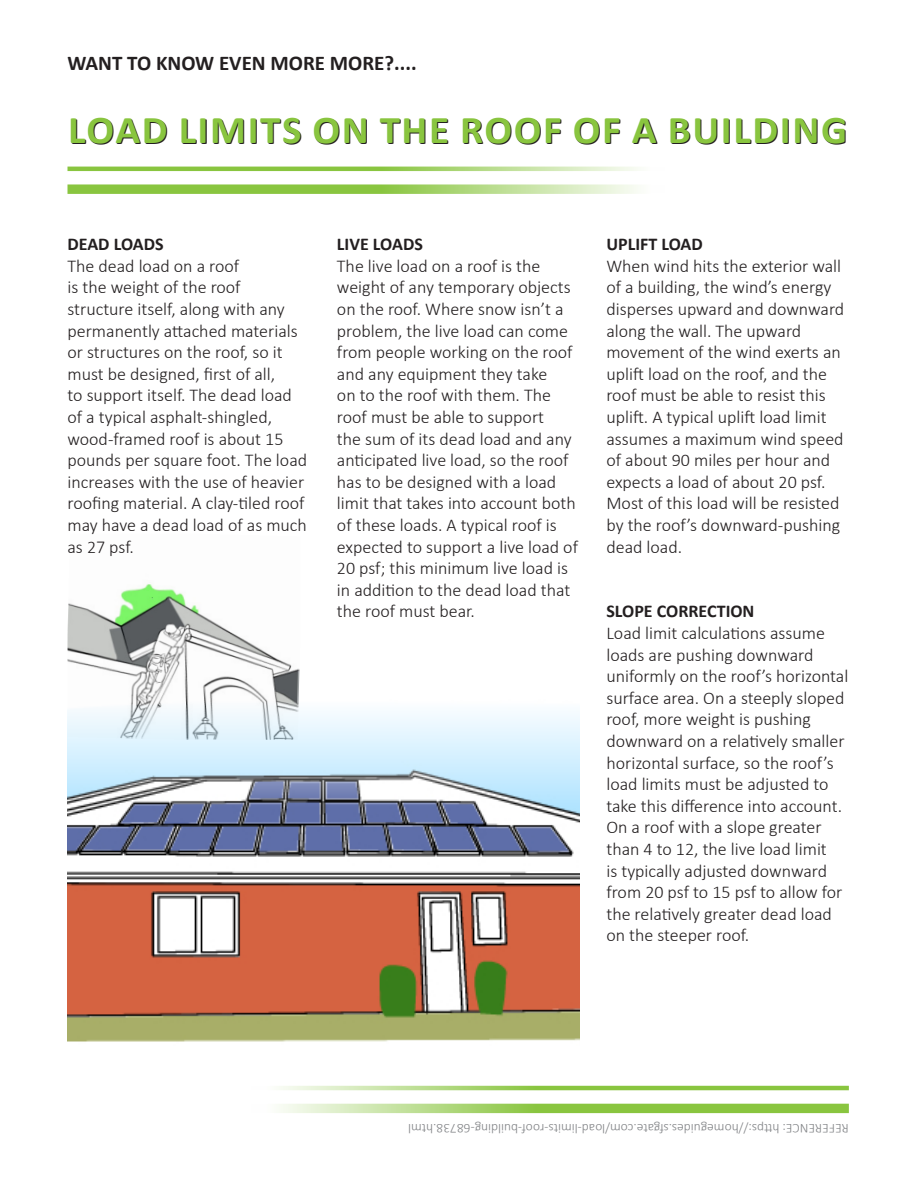
<style>
.page{position:relative;width:918px;height:1188px;background:#fff}
.page>*{position:absolute;margin:0;border:0;box-sizing:border-box;transform-origin:0 0}
.t1{font:700 39.45px "Calibri";letter-spacing:.04em;color:#231f20;scale:1.04 1}
.t2{font:700 21px "Calibri";color:#231f20}
.t3{font:300 18px/21.6px "Calibri";color:#231f20}
.t4{font:700 18px "Calibri";color:#231f20}
.t5{font:300 13.5px "Calibri";color:#808285}
</style>
<div class="page">
<img style="left:68px;top:583px;width:232px;height:116px">
<svg style="left:68px;top:184px;width:570px;height:10px;background:#a7d370"></svg>
<svg style="left:68px;top:167px;width:570px;height:4px;background:#a2d167"></svg>
<svg style="left:279px;top:1104px;width:570px;height:9px;background:#a2d168"></svg>
<svg style="left:279px;top:1086px;width:570px;height:4px;background:#a2d168"></svg>
<img style="left:68px;top:699px;width:511px;height:343px">
<p class="t2" style="left:68px;top:48px;width:351px">WANT TO KNOW EVEN MORE MORE?....</p>
<p class="t1" style="left:69px;top:103px;width:751px">LOAD LIMITS ON THE ROOF OF A BUILDING</p>
<p class="t4" style="left:68px;top:232px;width:98px">DEAD LOADS</p>
<p class="t3" style="left:68px;top:255px;width:241px">The dead load on a roof<br>is the weight of the roof structure itself, along with any permanently attached materials or structures on the roof, so it must be designed, first of all,<br>to support itself. The dead load of a typical asphalt-shingled, wood-framed roof is about 15 pounds per square foot. The load increases with the use of heavier roofing material. A clay-tiled roof may have a dead load of as much as 27 psf.</p>
<p class="t4" style="left:337px;top:232px;width:87px">LIVE LOADS</p>
<p class="t3" style="left:337px;top:255px;width:243px">The live load on a roof is the weight of any temporary objects on the roof. Where snow isn’t a problem, the live load can come from people working on the roof and any equipment they take<br>on to the roof with them. The roof must be able to support<br>the sum of its dead load and any anticipated live load, so the roof has to be designed with a load limit that takes into account both of these loads. A typical roof is expected to support a live load of<br>20 psf; this minimum live load is in addition to the dead load that the roof must bear.</p>
<p class="t4" style="left:606px;top:232px;width:98px">UPLIFT LOAD</p>
<p class="t3" style="left:606px;top:255px;width:239px">When wind hits the exterior wall of a building, the wind’s energy disperses upward and downward along the wall. The upward movement of the wind exerts an uplift load on the roof, and the roof must be able to resist this uplift. A typical uplift load limit assumes a maximum wind speed of about 90 miles per hour and expects a load of about 20 psf.<br>Most of this load will be resisted by the roof’s downward-pushing dead load.</p>
<p class="t4" style="left:606px;top:599px;width:150px">SLOPE CORRECTION</p>
<p class="t3" style="left:606px;top:622px;width:244px">Load limit calculations assume loads are pushing downward uniformly on the roof’s horizontal surface area. On a steeply sloped roof, more weight is pushing downward on a relatively smaller horizontal surface, so the roof’s load limits must be adjusted to take this difference into account.<br>On a roof with a slope greater than 4 to 12, the live load limit<br>is typically adjusted downward from 20 psf to 15 psf to allow for the relatively greater dead load on the steeper roof.</p>
<p class="t5" style="left:849px;top:1137px;width:442px;rotate:-180deg">REFERENCE: https://homeguides.sfgate.com/load-limits-roof-building-68738.html</p>
</div>
